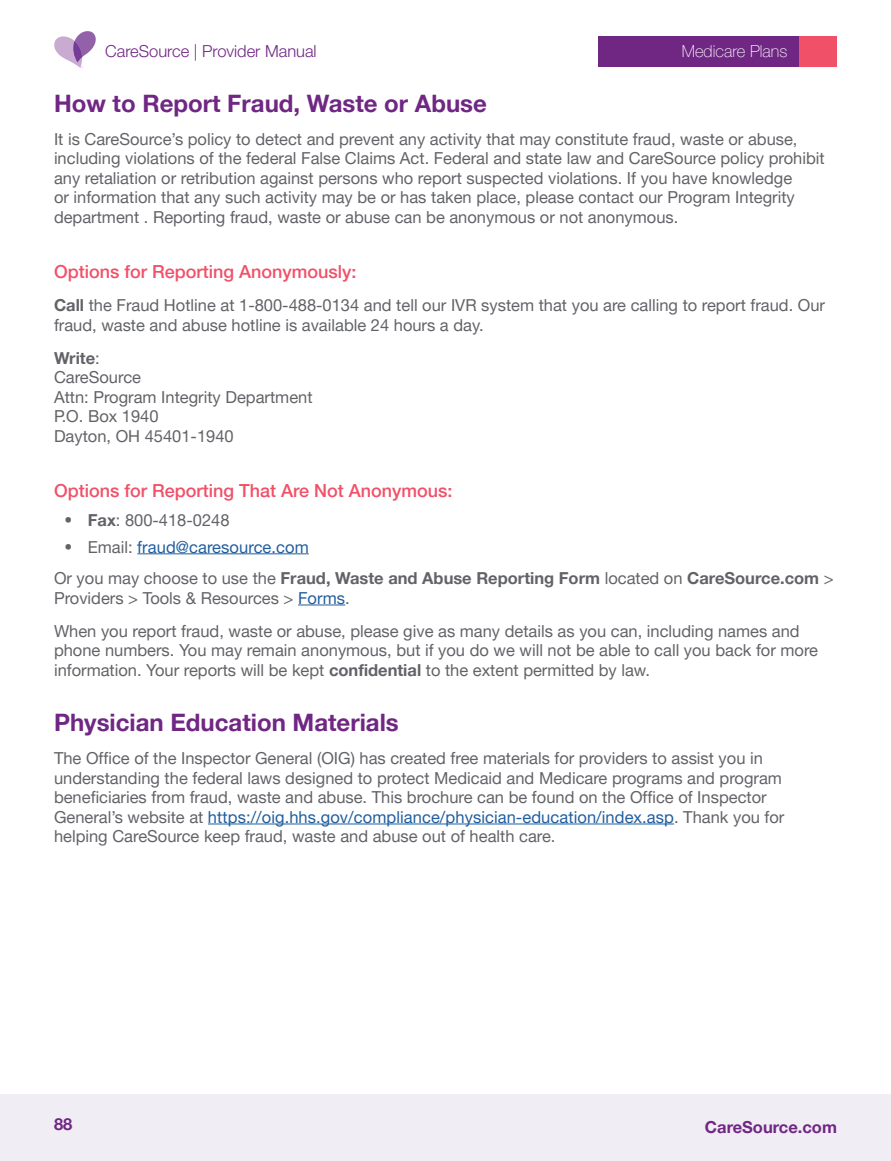
<style>
.page{position:relative;width:891px;height:1161px;background:#fff}
.page>*{position:absolute;margin:0;border:0;box-sizing:border-box;transform-origin:0 0}
.t1{font:700 24px "Helvetica Neue LT Pro";color:#702784}
.t2{font:500 18px "Helvetica Neue LT Pro";color:#f05169}
.t3{font:16.5px/19.5px "Helvetica Neue LT Pro";color:#626368}
.t4{font:700 16.5px/31.7px "Helvetica Neue LT Pro";color:#626368}
.t5{font:300 16.5px "Helvetica Neue LT Pro";color:#702784}
.t6{font:700 16.5px "Helvetica Neue LT Pro";color:#702784}
.t7{font:100 16.5px "Helvetica Neue LT Pro";color:#fff}
.s1{font-weight:700}
.s2{font-family:"Helvetica";font-weight:700;font-size:25.5px}
.s3{font-family:"Helvetica";font-size:25.5px}
.s4{font-weight:400}
.s5{font-weight:400;color:#215e9e}
.s6{color:#215e9e}
</style>
<div class="page">
<div style="left:0;top:1094px;width:891px;height:67px;background:#f1edf5"></div>
<svg style="left:54px;top:31px;width:42px;height:37px"></svg>
<div style="left:598px;top:36px;width:238px;height:31px;background:#702784"></div>
<div style="left:799px;top:36px;width:37px;height:31px;background:#f05169"></div>
<hr style="left:137px;top:553px;width:172px;height:1px;background:#215e9e">
<hr style="left:298px;top:605px;width:47px;height:1px;background:#215e9e">
<hr style="left:208px;top:824px;width:466px;height:1px;background:#215e9e">
<p class="t5" style="left:105px;top:41px;width:213px">CareSource | Provider Manual</p>
<p class="t7" style="left:682px;top:42px;width:107px">Medicare Plans</p>
<h1 class="t1" style="left:54px;top:88px;width:434px">How to Report Fraud, Waste or Abuse</h1>
<p class="t3" style="left:54px;top:129px;width:772px">It is CareSource’s policy to detect and prevent any activity that may constitute fraud, waste or abuse, including violations of the federal False Claims Act. Federal and state law and CareSource policy prohibit any retaliation or retribution against persons who report suspected violations. If you have knowledge<br>or information that any such activity may be or has taken place, please contact our Program Integrity department . Reporting fraud, waste or abuse can be anonymous or not anonymous.</p>
<p class="t2" style="left:54px;top:261px;width:304px">Options for Reporting Anonymously:</p>
<p class="t3" style="left:54px;top:295px;width:773px"><span class="s1">Call</span> the Fraud Hotline at 1-800-488-0134 and tell our IVR system that you are calling to report fraud. Our fraud, waste and abuse hotline is available 24 hours a day.</p>
<p class="t3" style="left:54px;top:348px;width:260px"><span class="s1">Write</span>:<br>CareSource<br>Attn: Program Integrity Department<br>P.O. Box 1940<br>Dayton, OH 45401-1940</p>
<p class="t2" style="left:54px;top:480px;width:400px">Options for Reporting That Are Not Anonymous:</p>
<p class="t3" style="left:64px;top:510px;width:167px"><span class="s2">•</span> <span class="s1">Fax</span>: 800-418-0248</p>
<p class="t4" style="left:54px;top:531px;width:781px;text-indent:10px"><span class="s3">•</span> <span class="s4">Email:</span> <span class="s5">fraud@caresource.com<br></span><span class="s4">Or you may choose to use the</span> Fraud, Waste and Abuse Reporting Form <span class="s4">located on</span> CareSource.com <span class="s4">&gt;</span></p>
<p class="t3" style="left:54px;top:581px;width:747px;line-height:33px">Providers &gt; Tools &amp; Resources &gt; <span class="s6">Forms</span>.<br>When you report fraud, waste or abuse, please give as many details as you can, including names and</p>
<p class="t3" style="left:54px;top:640px;width:766px">phone numbers. You may remain anonymous, but if you do we will not be able to call you back for more information. Your reports will be kept <span class="s1">confidential</span> to the extent permitted by law.</p>
<h1 class="t1" style="left:54px;top:708px;width:346px">Physician Education Materials</h1>
<p class="t3" style="left:54px;top:748px;width:732px">The Office of the Inspector General (OIG) has created free materials for providers to assist you in understanding the federal laws designed to protect Medicaid and Medicare programs and program beneficiaries from fraud, waste and abuse. This brochure can be found on the Office of Inspector General’s website at <span class="s6">https://oig.hhs.gov/compliance/physician-education/index.asp</span>. Thank you for helping CareSource keep fraud, waste and abuse out of health care.</p>
<p class="t6" style="left:54px;top:1114px;width:20px">88</p>
<p class="t6" style="left:705px;top:1117px;width:134px">CareSource.com</p>
</div>
